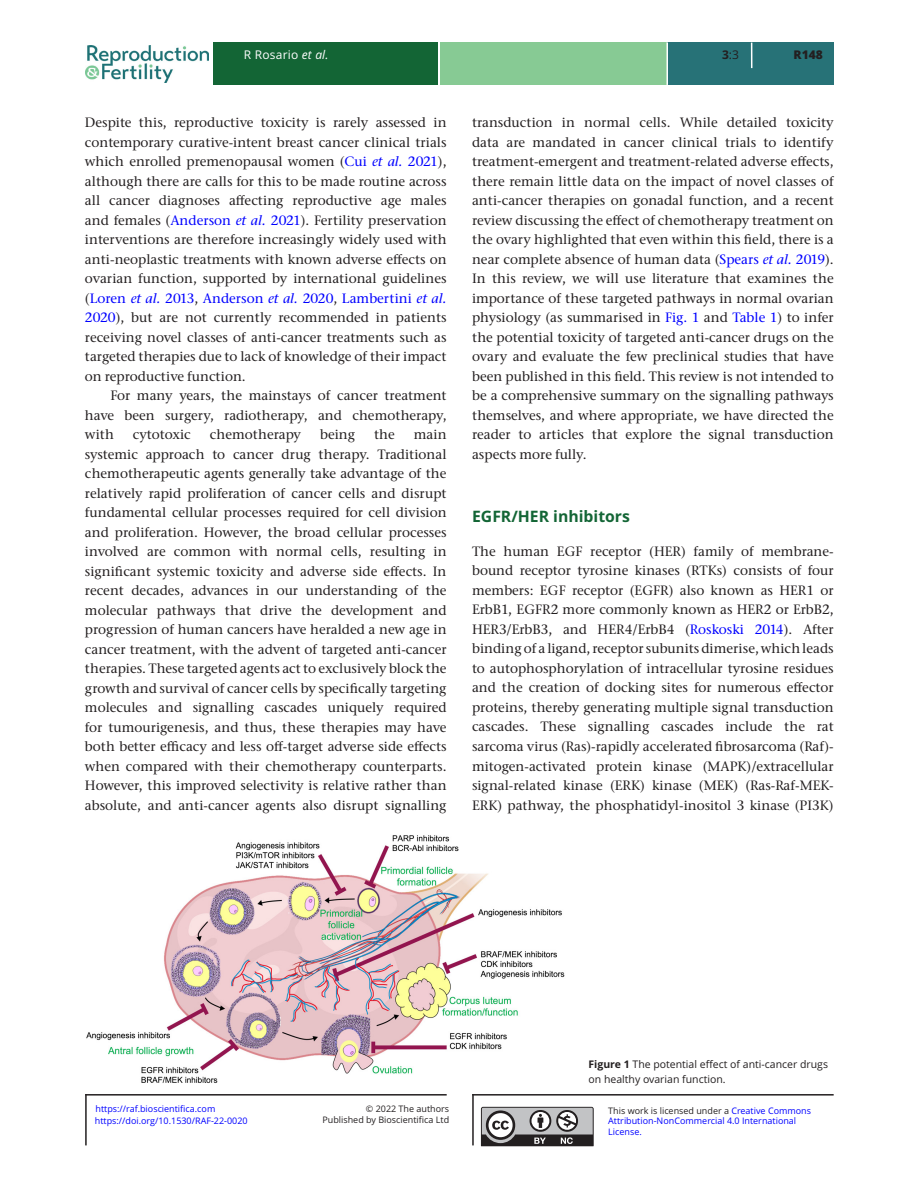
<style>
.page{position:relative;width:919px;height:1187px;background:#fff}
.page>*{position:absolute;margin:0;border:0;box-sizing:border-box;transform-origin:0 0}
.t1{font:700 15.75px "Open Sans";color:#136535}
.TXI{font:500 13.5px/19.5px "Stone Serif ITC Pro";color:#231f20;text-align:justify}
.TXT{font:500 13.5px/19.5px "Stone Serif ITC Pro";color:#231f20;text-align:justify}
.t2{font:12px "Open Sans";letter-spacing:.015em;color:#fff}
.t3{font:800 12px "Open Sans";color:#231f20}
.t4{font:12px "Open Sans";color:#231f20}
.FC{font:10.5px/14.7px "Open Sans";color:#231f20}
.t5{font:9px/10.5px "Open Sans";color:#00f}
.t6{font:9px/11.2px "Open Sans";color:#231f20;text-align:right}
.s1{font-style:italic}
.s2{font-weight:700}
.s3{color:#00f}
.s4{font-style:italic;color:#00f}
.s5{color:#231f20}
</style>
<div class="page">
<div style="left:213px;top:43px;width:225px;height:42px;background:#136535"></div>
<div style="left:667px;top:43px;width:166px;height:42px;background:#277277"></div>
<div style="left:440px;top:43px;width:226px;height:42px;background:#87ca94"></div>
<img style="left:85px;top:45px;width:124px;height:38px">
<hr style="left:666px;top:42px;width:2px;height:43px;background:#fff">
<hr style="left:750px;top:43px;width:2px;height:25px;background:#fff">
<img style="left:86px;top:835px;width:479px;height:247px">
<svg style="left:481px;top:1106px;width:112px;height:40px;background:#8c8b8c"></svg>
<hr style="left:85px;top:1093px;width:361px;height:2px;background:#231f20">
<hr style="left:472px;top:1093px;width:361px;height:2px;background:#231f20">
<hr style="left:472px;top:1093px;width:1px;height:52px;background:#231f20">
<hr style="left:85px;top:1093px;width:2px;height:52px;background:#231f20">
<p class="t2" style="left:244px;top:47px;width:86px">R Rosario <span class="s1">et al.</span></p>
<p class="t4" style="left:722px;top:47px;width:18px"><span class="s2">3</span>:3</p>
<p class="t3" style="left:793px;top:46px;width:31px">R148</p>
<p class="TXT" style="left:85px;top:113px;width:363px">Despite this, reproductive toxicity is rarely assessed in contemporary curative-intent breast cancer clinical trials which enrolled premenopausal women (<span class="s3">Cui</span> <span class="s4">et al.</span> <span class="s3">2021</span>), although there are calls for this to be made routine across all cancer diagnoses affecting reproductive age males and females (<span class="s3">Anderson</span> <span class="s4">et al.</span> <span class="s3">2021</span>). Fertility preservation interventions are therefore increasingly widely used with anti-neoplastic treatments with known adverse effects on ovarian function, supported by international guidelines (<span class="s3">Loren</span> <span class="s4">et al.</span> <span class="s3">2013</span>, <span class="s3">Anderson</span> <span class="s4">et al.</span> <span class="s3">2020</span>, <span class="s3">Lambertini</span> <span class="s4">et al.<br></span><span class="s3">2020</span>), but are not currently recommended in patients receiving novel classes of anti-cancer treatments such as targeted therapies due to lack of knowledge of their impact on reproductive function.</p>
<p class="TXI" style="left:85px;top:386px;width:363px;text-indent:26px">For many years, the mainstays of cancer treatment have been surgery, radiotherapy, and chemotherapy, with</p>
<p class="TXI" style="left:133px;top:425px;width:59px">cytotoxic</p>
<p class="TXI" style="left:210px;top:425px;width:93px">chemotherapy</p>
<p class="TXI" style="left:320px;top:425px;width:36px">being</p>
<p class="TXI" style="left:374px;top:425px;width:22px">the</p>
<p class="TXI" style="left:85px;top:425px;width:363px;text-indent:329px">main systemic approach to cancer drug therapy. Traditional chemotherapeutic agents generally take advantage of the relatively rapid proliferation of cancer cells and disrupt fundamental cellular processes required for cell division and proliferation. However, the broad cellular processes involved are common with normal cells, resulting in significant systemic toxicity and adverse side effects. In recent decades, advances in our understanding of the molecular pathways that drive the development and progression of human cancers have heralded a new age in cancer treatment, with the advent of targeted anti-cancer therapies. These targeted agents act to exclusively block the growth and survival of cancer cells by specifically targeting molecules and signalling cascades uniquely required for tumourigenesis, and thus, these therapies may have both better efficacy and less off-target adverse side effects when compared with their chemotherapy counterparts.<br>However, this improved selectivity is relative rather than absolute, and anti-cancer agents also disrupt signalling</p>
<p class="TXI" style="left:472px;top:113px;width:363px">transduction in normal cells. While detailed toxicity data are mandated in cancer clinical trials to identify treatment-emergent and treatment-related adverse effects, there remain little data on the impact of novel classes of anti-cancer therapies on gonadal function, and a recent review discussing the effect of chemotherapy treatment on the ovary highlighted that even within this field, there is a near complete absence of human data (<span class="s3">Spears</span> <span class="s4">et al.</span> <span class="s3">2019</span>).<br>In this review, we will use literature that examines the importance of these targeted pathways in normal ovarian physiology (as summarised in <span class="s3">Fig. 1</span> and <span class="s3">Table 1</span>) to infer the potential toxicity of targeted anti-cancer drugs on the ovary and evaluate the few preclinical studies that have been published in this field. This review is not intended to be a comprehensive summary on the signalling pathways themselves, and where appropriate, we have directed the reader to articles that explore the signal transduction aspects more fully.</p>
<h1 class="t1" style="left:472px;top:505px;width:159px">EGFR/HER inhibitors</h1>
<p class="TXT" style="left:472px;top:541px;width:363px">The human EGF receptor (HER) family of membrane&shy;bound receptor tyrosine kinases (RTKs) consists of four members: EGF receptor (EGFR) also known as HER1 or ErbB1, EGFR2 more commonly known as HER2 or ErbB2, HER3/ErbB3, and HER4/ErbB4 (<span class="s3">Roskoski 2014</span>). After binding of a ligand, receptor subunits dimerise, which leads to autophosphorylation of intracellular tyrosine residues and the creation of docking sites for numerous effector proteins, thereby generating multiple signal transduction cascades. These signalling cascades include the rat sarcoma virus (Ras)-rapidly accelerated fibrosarcoma (Raf)- mitogen-activated protein kinase (MAPK)/extracellular signal-related kinase (ERK) kinase (MEK) (Ras-Raf-MEK-ERK) pathway, the phosphatidyl-inositol 3 kinase (PI3K)</p>
<p class="t5" style="left:95px;top:1103px;width:121px">https://raf.bioscientifica.com</p>
<p class="t6" style="left:322px;top:1102px;width:128px">© 2022 The authors<br>Published by Bioscientifica Ltd</p>
<p class="t5" style="left:95px;top:1114px;width:154px">https://doi.org/10.1530/RAF-22-0020</p>
<p class="FC" style="left:588px;top:1056px;width:241px"><span class="s2">Figure 1</span> The potential effect of anti-cancer drugs on healthy ovarian function.</p>
<p class="t5" style="left:608px;top:1104px;width:204px"><span class="s5">This work is licensed under a</span> Creative Commons<br>Attribution-NonCommercial 4.0 International<br>License.</p>
</div>
